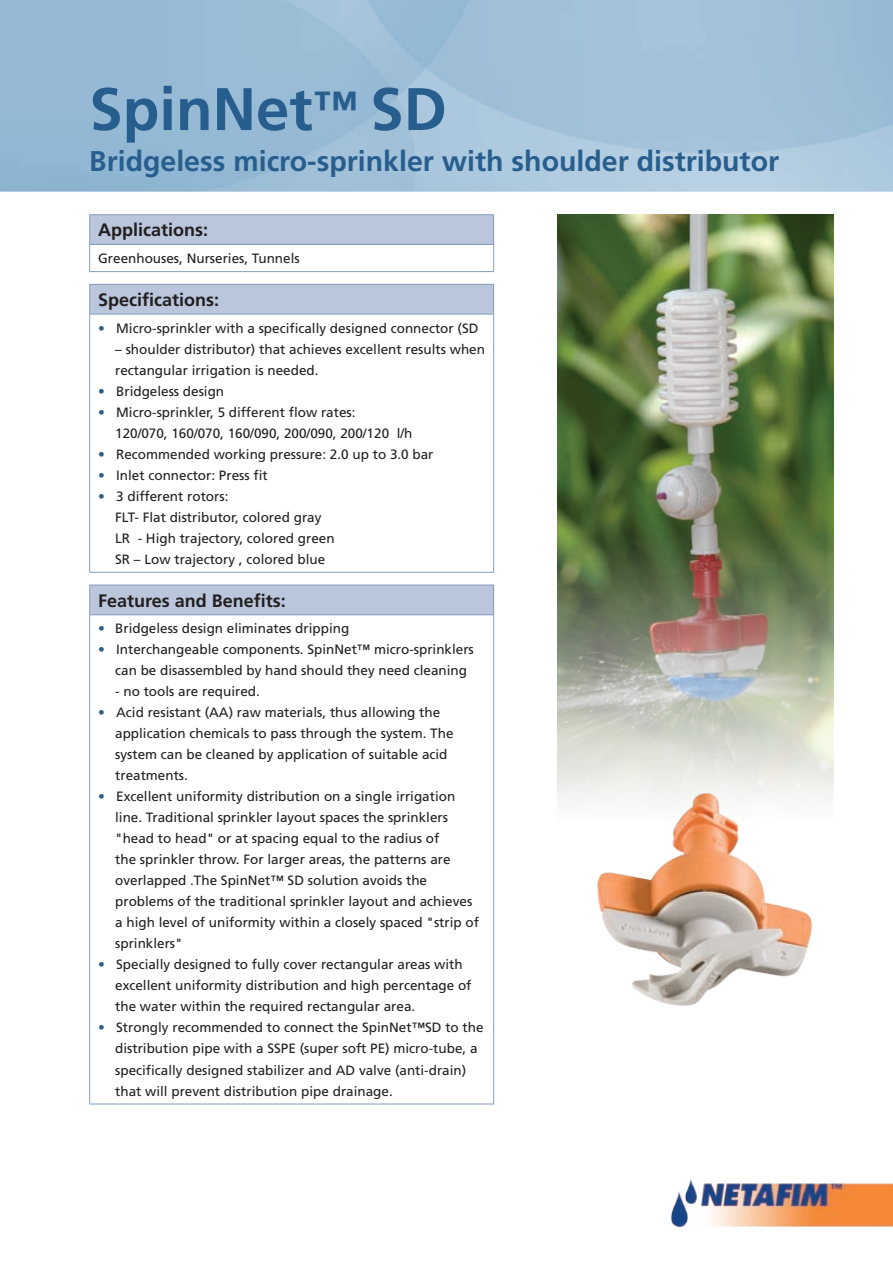
<style>
.page{position:relative;width:893px;height:1263px;background:#fff}
.page>*{position:absolute;margin:0;border:0;box-sizing:border-box;transform-origin:0 0}
.t1{font:700 60px "Frutiger LT";color:#285e8e}
.t2{font:700 45px "Frutiger LT";color:#285e8e}
.t3{font:700 28.5px "Frutiger LT";color:#285e8e}
.t4{font:700 18px "Frutiger LT";color:#231f20}
.t5{font:13.5px/21px "Frutiger LT";color:#231f20}
.t6{font:13.5px "Frutiger LT";color:#285e8e}
</style>
<div class="page">
<img style="left:558px;top:214px;width:275px;height:586px">
<img style="left:578px;top:777px;width:244px;height:229px">
<img style="left:671px;top:1179px;width:222px;height:49px">
<div style="left:90px;top:215px;width:404px;height:29px;background:#b9c6db"></div>
<hr style="left:89px;top:214px;width:405px;height:1px;background:#849dbf">
<hr style="left:89px;top:244px;width:405px;height:1px;background:#849dbf">
<svg style="left:89px;top:215px;width:1px;height:56px"></svg>
<svg style="left:493px;top:215px;width:1px;height:56px"></svg>
<hr style="left:89px;top:271px;width:405px;height:1px;background:#849dbf">
<div style="left:90px;top:284px;width:404px;height:30px;background:#b9c6db"></div>
<hr style="left:89px;top:284px;width:405px;height:1px;background:#849dbf">
<svg style="left:89px;top:285px;width:1px;height:29px"></svg>
<svg style="left:493px;top:285px;width:1px;height:29px"></svg>
<hr style="left:89px;top:314px;width:405px;height:1px;background:#849dbf">
<hr style="left:89px;top:314px;width:1px;height:258px;background:#849dbf">
<hr style="left:493px;top:314px;width:1px;height:258px;background:#849dbf">
<hr style="left:89px;top:572px;width:405px;height:1px;background:#849dbf">
<div style="left:90px;top:585px;width:404px;height:30px;background:#b9c6db"></div>
<hr style="left:89px;top:585px;width:405px;height:1px;background:#849dbf">
<svg style="left:89px;top:585px;width:1px;height:29px"></svg>
<svg style="left:493px;top:585px;width:1px;height:29px"></svg>
<hr style="left:89px;top:614px;width:405px;height:1px;background:#849dbf">
<hr style="left:89px;top:615px;width:1px;height:488px;background:#849dbf">
<hr style="left:493px;top:615px;width:1px;height:488px;background:#849dbf">
<hr style="left:89px;top:1103px;width:405px;height:1px;background:#849dbf">
<h1 class="t1" style="left:89px;top:74px;width:225px">SpinNet</h1>
<h3 class="t3" style="left:89px;top:144px;width:691px">Bridgeless micro-sprinkler with shoulder distributor</h3>
<h1 class="t1" style="left:370px;top:74px;width:78px">SD</h1>
<h2 class="t2" style="left:313px;top:80px;width:46px">™</h2>
<h3 class="t4" style="left:98px;top:219px;width:111px">Applications:</h3>
<p class="t5" style="left:98px;top:248px;width:203px">Greenhouses, Nurseries, Tunnels</p>
<h3 class="t4" style="left:98px;top:289px;width:123px">Specifications:</h3>
<p class="t5" style="left:116px;top:318px;width:364px">Micro-sprinkler with a specifically designed connector (SD</p>
<p class="t6" style="left:98px;top:320px;width:8px">•</p>
<p class="t6" style="left:98px;top:383px;width:8px">•</p>
<p class="t6" style="left:98px;top:404px;width:8px">•</p>
<p class="t6" style="left:98px;top:446px;width:8px">•</p>
<p class="t6" style="left:98px;top:467px;width:8px">•</p>
<p class="t6" style="left:98px;top:488px;width:8px">•</p>
<p class="t5" style="left:115px;top:339px;width:371px">– shoulder distributor) that achieves excellent results when rectangular irrigation is needed.<br>Bridgeless design</p>
<p class="t5" style="left:116px;top:402px;width:241px">Micro-sprinkler 5, different flow rates:</p>
<p class="t5" style="left:397px;top:423px;width:17px">h/ l</p>
<p class="t5" style="left:115px;top:423px;width:320px">120/070, 160/070, 160/090, 200/090, 200/120<br>Recommended working pressure: 2.0 up to 3.0 bar</p>
<p class="t5" style="left:116px;top:465px;width:153px">Inlet connector: Press fit</p>
<p class="t5" style="left:116px;top:486px;width:114px">3 different rotors:</p>
<p class="t5" style="left:115px;top:507px;width:208px">FLT- Flat distributor, colored gray</p>
<p class="t5" style="left:138px;top:528px;width:199px">- High trajectory, colored green</p>
<p class="t5" style="left:115px;top:528px;width:212px">LR<br>SR – Low trajectory , colored blue</p>
<h3 class="t4" style="left:98px;top:590px;width:189px">Features and Benefits:</h3>
<p class="t5" style="left:115px;top:618px;width:236px">Bridgeless design eliminates dripping</p>
<p class="t6" style="left:98px;top:621px;width:8px">•</p>
<p class="t6" style="left:98px;top:642px;width:8px">•</p>
<p class="t6" style="left:98px;top:705px;width:8px">•</p>
<p class="t6" style="left:98px;top:789px;width:8px">•</p>
<p class="t6" style="left:98px;top:957px;width:8px">•</p>
<p class="t6" style="left:98px;top:1020px;width:8px">•</p>
<p class="t5" style="left:116px;top:639px;width:359px">Interchangeable components. SpinNet™ micro-sprinklers</p>
<p class="t5" style="left:115px;top:660px;width:353px">can be disassembled by hand should they need cleaning</p>
<p class="t5" style="left:115px;top:681px;width:327px">- no tools are required.<br>Acid resistant (AA) raw materials, thus allowing the</p>
<p class="t5" style="left:115px;top:723px;width:342px">application chemicals to pass through the system. The system can be cleaned by application of suitable acid treatments.<br>Excellent uniformity distribution on a single irrigation</p>
<p class="t5" style="left:115px;top:807px;width:365px">line. Traditional sprinkler layout spaces the sprinklers "head to head" or at spacing equal to the radius of<br>the sprinkler throw. For larger areas, the patterns are overlapped .The SpinNet™ SD solution avoids the problems of the traditional sprinkler layout and achieves a high level of uniformity within a closely spaced "strip of sprinklers"<br>Specially designed to fully cover rectangular areas with</p>
<p class="t5" style="left:115px;top:975px;width:370px">excellent uniformity distribution and high percentage of the water within the required rectangular area.<br>Strongly recommended to connect the SpinNet™SD to the</p>
<p class="t5" style="left:115px;top:1038px;width:364px">distribution pipe with a SSPE (super soft PE) micro-tube a, specifically designed stabilizer and AD valve (anti-drain( that will prevent distribution pipe drainage.</p>
</div>
